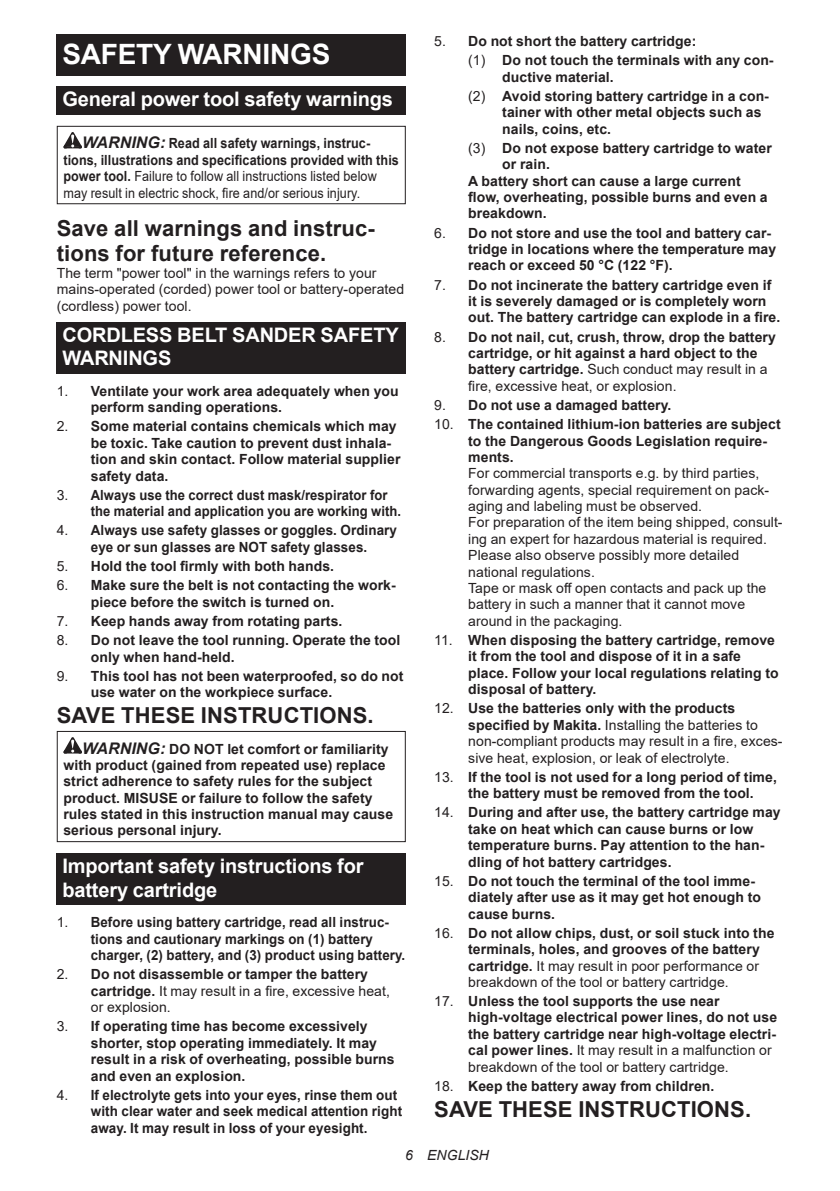
<style>
.page{position:relative;width:840px;height:1191px;background:#fff}
.page>*{position:absolute;margin:0;border:0;box-sizing:border-box;transform-origin:0 0}
.t1{font:700 28px "Arial";letter-spacing:-.01em;color:#fff}
.t2{font:700 22px/25.8px "Arial";letter-spacing:.005em;color:#231f20}
.t3{font:700 20px/23.4px "Arial";letter-spacing:-.01em;color:#fff}
.t4{font:700 14px/16.4px "Arial";letter-spacing:.005em;color:#231f20}
.t5{font:14px/16.4px "Arial";letter-spacing:.005em;color:#231f20}
.t6{font:700 14px/16.4px "Arial";letter-spacing:.005em;color:#231f20;text-align:center;scale:.96 1}
.t7{font:700 14px/16.4px "Arial";letter-spacing:.005em;color:#231f20;scale:.9 1}
.t8{font:700 14px/16.4px "Arial";letter-spacing:.005em;color:#231f20;scale:.95 1}
.t9{font:700 14px/16.4px "Arial";letter-spacing:.005em;color:#231f20;scale:.93 1}
.t10{font:italic 14px "Arial";letter-spacing:.005em;color:#231f20}
.s1{font-style:italic;font-size:16px}
.s2{font-weight:400}
.s3{font-weight:700}
</style>
<div class="page">
<div style="left:57px;top:34px;width:348px;height:41px;background:#231f20"></div>
<div style="left:57px;top:86px;width:348px;height:29px;background:#231f20"></div>
<svg style="left:63px;top:132px;width:19px;height:16px"></svg>
<div style="left:57px;top:126px;width:348px;height:78px;border:1px solid #231f20"></div>
<div style="left:57px;top:322px;width:348px;height:52px;background:#231f20"></div>
<svg style="left:63px;top:737px;width:19px;height:16px"></svg>
<div style="left:57px;top:731px;width:348px;height:111px;border:1px solid #231f20"></div>
<div style="left:57px;top:853px;width:348px;height:52px;background:#231f20"></div>
<h1 class="t1" style="left:62px;top:34px;width:269px">SAFETY WARNINGS</h1>
<h3 class="t3" style="left:62px;top:88px;width:332px">General power tool safety warnings</h3>
<p class="t7" style="left:63px;top:135px;width:374px;text-indent:19px"><span class="s1">WARNING:</span> Read all safety warnings, instruc&shy;tions, illustrations and specifications provided with this power tool. <span class="s2">Failure to follow all instructions listed below may result in electric shock, fire and/or serious injury.</span></p>
<h2 class="t2" style="left:57px;top:215px;width:319px">Save all warnings and instruc&shy;tions for future reference.</h2>
<p class="t5" style="left:57px;top:264px;width:349px">The term "power tool" in the warnings refers to your mains-operated (corded) power tool or battery-operated (cordless) power tool.</p>
<h3 class="t3" style="left:62px;top:323px;width:337px">CORDLESS BELT SANDER SAFETY<br>WARNINGS</h3>
<p class="t4" style="left:91px;top:383px;width:309px;text-indent:-34px"><span class="s2">1.</span> Ventilate your work area adequately when you perform sanding operations.</p>
<p class="t4" style="left:91px;top:418px;width:311px;text-indent:-34px"><span class="s2">2.</span> Some material contains chemicals which may be toxic. Take caution to prevent dust inhala&shy;tion and skin contact. Follow material supplier safety data.</p>
<p class="t9" style="left:91px;top:487px;width:335px;text-indent:-34px"><span class="s2">3.</span> Always use the correct dust mask/respirator for the material and application you are working with.</p>
<p class="t6" style="left:57px;top:522px;width:356px"><span class="s2">4.</span> Always use safety glasses or goggles. Ordinary eye or sun glasses are NOT safety glasses.</p>
<p class="t4" style="left:57px;top:558px;width:279px"><span class="s2">5.</span> Hold the tool firmly with both hands.</p>
<p class="t4" style="left:91px;top:577px;width:306px;text-indent:-34px"><span class="s2">6.</span> Make sure the belt is not contacting the work&shy;piece before the switch is turned on.</p>
<p class="t4" style="left:57px;top:613px;width:287px"><span class="s2">7.</span> Keep hands away from rotating parts.</p>
<p class="t4" style="left:91px;top:632px;width:311px;text-indent:-34px"><span class="s2">8.</span> Do not leave the tool running. Operate the tool only when hand-held.</p>
<p class="t4" style="left:91px;top:668px;width:314px;text-indent:-34px"><span class="s2">9.</span> This tool has not been waterproofed, so do not use water on the workpiece surface.</p>
<h2 class="t2" style="left:57px;top:702px;width:318px">SAVE THESE INSTRUCTIONS.</h2>
<p class="t4" style="left:63px;top:740px;width:331px;text-indent:19px"><span class="s1">WARNING:</span> DO NOT let comfort or familiarity with product (gained from repeated use) replace strict adherence to safety rules for the subject product. MISUSE or failure to follow the safety rules stated in this instruction manual may cause serious personal injury.</p>
<h3 class="t3" style="left:62px;top:855px;width:302px">Important safety instructions for battery cartridge</h3>
<p class="t8" style="left:91px;top:914px;width:332px;text-indent:-34px"><span class="s2">1.</span> Before using battery cartridge, read all instruc&shy;tions and cautionary markings on (1) battery charger, (2) battery, and (3) product using battery.</p>
<p class="t5" style="left:91px;top:966px;width:300px;text-indent:-34px">2. <span class="s3">Do not disassemble or tamper the battery cartridge.</span> It may result in a fire, excessive heat, or explosion.</p>
<p class="t4" style="left:91px;top:1018px;width:305px;text-indent:-34px"><span class="s2">3.</span> If operating time has become excessively shorter, stop operating immediately. It may result in a risk of overheating, possible burns and even an explosion.</p>
<p class="t6" style="left:91px;top:1086px;width:325px;text-align:left;text-indent:-34px"><span class="s2">4.</span> If electrolyte gets into your eyes, rinse them out with clear water and seek medical attention right away. It may result in loss of your eyesight.</p>
<p class="t4" style="left:468px;top:32px;width:307px;line-height:19.2px;text-indent:-34px"><span class="s2">5.</span> Do not short the battery cartridge:<br><span class="s2">(1)</span> Do not touch the terminals with any con-</p>
<p class="t4" style="left:468px;top:67px;width:302px;line-height:19.2px;text-indent:34px">ductive material.<br><span class="s2">(2)</span> Avoid storing battery cartridge in a con-</p>
<p class="t4" style="left:502px;top:104px;width:260px">tainer with other metal objects such as nails, coins, etc.</p>
<p class="t4" style="left:468px;top:140px;width:305px"><span class="s2">(3)</span> Do not expose battery cartridge to water</p>
<p class="t4" style="left:502px;top:156px;width:49px">or rain.</p>
<p class="t4" style="left:468px;top:173px;width:274px">A battery short can cause a large current</p>
<p class="t4" style="left:468px;top:189px;width:301px">flow, overheating, possible burns and even a</p>
<p class="t4" style="left:468px;top:205px;width:80px">breakdown.</p>
<p class="t4" style="left:468px;top:225px;width:309px;text-indent:-34px"><span class="s2">6.</span> Do not store and use the tool and battery car&shy;tridge in locations where the temperature may reach or exceed 50 °C (122 °F).</p>
<p class="t4" style="left:468px;top:277px;width:313px;text-indent:-34px"><span class="s2">7.</span> Do not incinerate the battery cartridge even if it is severely damaged or is completely worn out. The battery cartridge can explode in a fire.</p>
<p class="t4" style="left:468px;top:328px;width:309px;text-indent:-34px"><span class="s2">8.</span> Do not nail, cut, crush, throw, drop the battery cartridge, or hit against a hard object to the battery cartridge. <span class="s2">Such conduct may result in a fire, excessive heat, or explosion.</span></p>
<p class="t4" style="left:434px;top:397px;width:239px"><span class="s2">9.</span> Do not use a damaged battery.</p>
<p class="t4" style="left:468px;top:416px;width:314px;text-indent:-34px"><span class="s2">10.</span> The contained lithium-ion batteries are subject to the Dangerous Goods Legislation require&shy;ments.</p>
<p class="t5" style="left:468px;top:465px;width:316px">For commercial transports e.g. by third parties, forwarding agents, special requirement on pack&shy;aging and labeling must be observed.<br>For preparation of the item being shipped, consult&shy;ing an expert for hazardous material is required.<br>Please also observe possibly more detailed national regulations.<br>Tape or mask off open contacts and pack up the battery in such a manner that it cannot move around in the packaging.</p>
<p class="t4" style="left:468px;top:632px;width:312px;text-indent:-34px"><span class="s2">11.</span> When disposing the battery cartridge, remove it from the tool and dispose of it in a safe place. Follow your local regulations relating to disposal of battery.</p>
<p class="t5" style="left:468px;top:700px;width:315px;text-indent:-34px">12. <span class="s3">Use the batteries only with the products specified by Makita.</span> Installing the batteries to non-compliant products may result in a fire, exces&shy;sive heat, explosion, or leak of electrolyte.</p>
<p class="t4" style="left:468px;top:769px;width:310px;text-indent:-34px"><span class="s2">13.</span> If the tool is not used for a long period of time, the battery must be removed from the tool.</p>
<p class="t4" style="left:468px;top:804px;width:314px;text-indent:-34px"><span class="s2">14.</span> During and after use, the battery cartridge may take on heat which can cause burns or low temperature burns. Pay attention to the han&shy;dling of hot battery cartridges.</p>
<p class="t4" style="left:468px;top:872px;width:294px;text-indent:-34px"><span class="s2">15.</span> Do not touch the terminal of the tool imme&shy;diately after use as it may get hot enough to cause burns.</p>
<p class="t4" style="left:468px;top:924px;width:307px;text-indent:-34px"><span class="s2">16.</span> Do not allow chips, dust, or soil stuck into the terminals, holes, and grooves of the battery cartridge. <span class="s2">It may result in poor performance or breakdown of the tool or battery cartridge.</span></p>
<p class="t4" style="left:468px;top:993px;width:310px;text-indent:-34px"><span class="s2">17.</span> Unless the tool supports the use near high-voltage electrical power lines, do not use the battery cartridge near high-voltage electri&shy;cal power lines. <span class="s2">It may result in a malfunction or breakdown of the tool or battery cartridge.</span></p>
<p class="t4" style="left:434px;top:1077px;width:281px"><span class="s2">18.</span> Keep the battery away from children.</p>
<h2 class="t2" style="left:434px;top:1096px;width:318px">SAVE THESE INSTRUCTIONS.</h2>
<p class="t10" style="left:405px;top:1146px;width:85px">6 ENGLISH</p>
</div>
